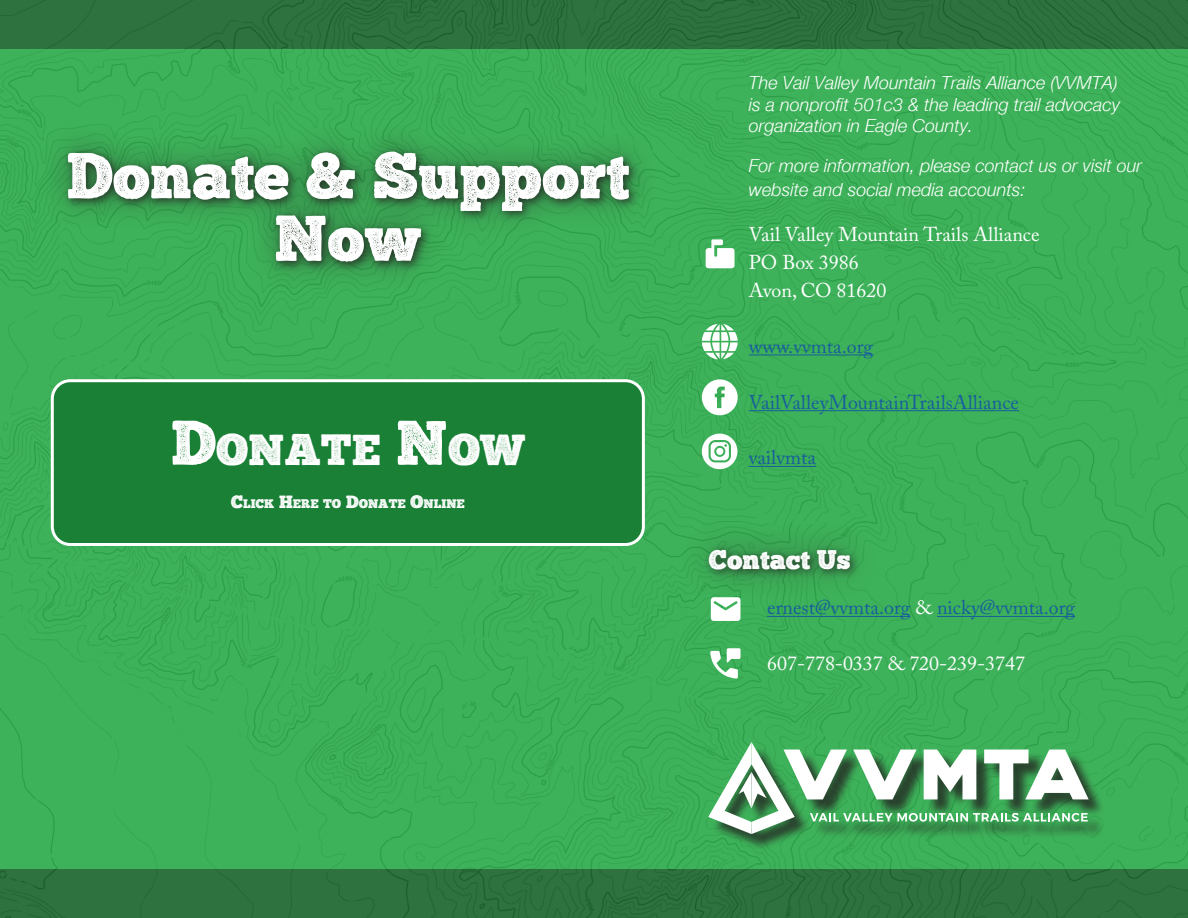
<style>
.page{position:relative;width:1188px;height:918px;background:#fff}
.page>*{position:absolute;margin:0;border:0;box-sizing:border-box;transform-origin:0 0}
.t1{font:64.95px/62.4px "Chunk Five Print";color:#fff;text-align:center}
.t2{font:44.1px "Chunk Five Print";color:#fff}
.t3{font:27px "Chunk Five Print";color:#fff}
.t4{font:19.95px "Adobe Caslon Pro";color:#175d9e}
.t5{font:19.95px "Adobe Caslon Pro";color:#fff}
.t6{font:italic 18px/21.6px "Helvetica Neue";color:#fff}
.t7{font:12.6px "Chunk Five Print";color:#fff}
.s1{font-size:63px}
.s2{font-size:18px}
.s3{color:#fff}
</style>
<div class="page">
<img style="left:0;top:0;width:1188px;height:918px">
<div style="left:38px;top:121px;width:621px;height:171px;background:#231f20;opacity:.5"></div>
<div style="left:711px;top:745px;width:394px;height:106px;background:#231f20;opacity:.75"></div>
<svg style="left:708px;top:742px;width:381px;height:92px"></svg>
<hr style="left:749px;top:354px;width:124px;height:1px;background:#175d9e">
<hr style="left:749px;top:410px;width:270px;height:1px;background:#175d9e">
<hr style="left:749px;top:466px;width:67px;height:1px;background:#175d9e">
<svg style="left:702px;top:379px;width:36px;height:36px"></svg>
<svg style="left:702px;top:324px;width:36px;height:35px"></svg>
<svg style="left:702px;top:434px;width:35px;height:35px"></svg>
<svg style="left:710px;top:648px;width:31px;height:31px"></svg>
<svg style="left:706px;top:239px;width:29px;height:29px"></svg>
<svg style="left:711px;top:601px;width:29px;height:20px"></svg>
<div style="left:52px;top:381px;width:591px;height:163px;background:#198036;border-radius:18px"></div>
<div style="left:51px;top:379px;width:594px;height:167px;border:3px solid #fff;border-radius:18px"></div>
<hr style="left:767px;top:616px;width:143px;height:1px;background:#175d9e">
<hr style="left:937px;top:616px;width:138px;height:1px;background:#175d9e">
<div style="left:679px;top:519px;width:201px;height:82px;background:#231f20;opacity:.5"></div>
<p class="t1" style="left:66px;top:148px;width:565px">Donate &amp; Support<br>Now</p>
<p class="t2" style="left:171px;top:429px;width:79px"><span class="s1">D</span>ONATE</p>
<p class="t2" style="left:396px;top:429px;width:130px"><span class="s1">N</span>OW</p>
<p class="t7" style="left:231px;top:498px;width:72px"><span class="s2">C</span>LICK <span class="s2">H</span>ERE</p>
<p class="t7" style="left:323px;top:498px;width:46px">TO <span class="s2">D</span>ONATE</p>
<p class="t7" style="left:410px;top:498px;width:23px"><span class="s2">O</span>NLINE</p>
<p class="t6" style="left:749px;top:72px;width:373px">The Vail Valley Mountain Trails Alliance (VVMTA) is a nonprofit 501c3 &amp; the leading trail advocacy organization in Eagle County.</p>
<p class="t6" style="left:749px;top:153px;width:395px;line-height:23.9px">For more information, please contact us or visit our website and social media accounts:</p>
<p class="t5" style="left:749px;top:223px;width:292px">Vail Valley Mountain Trails Alliance</p>
<p class="t5" style="left:749px;top:251px;width:111px">PO Box 3986</p>
<p class="t5" style="left:749px;top:279px;width:139px">Avon, CO 81620</p>
<p class="t4" style="left:749px;top:334px;width:126px">www.vvmta.org</p>
<p class="t4" style="left:749px;top:390px;width:272px">VailValleyMountainTrailsAlliance</p>
<p class="t4" style="left:749px;top:446px;width:69px">vailvmta</p>
<p class="t3" style="left:709px;top:548px;width:143px">Contact Us</p>
<p class="t4" style="left:767px;top:596px;width:310px">ernest@vvmta.org <span class="s3">&amp;</span> nicky@vvmta.org</p>
<p class="t5" style="left:767px;top:651px;width:259px">607-778-0337 &amp; 720-239-3747</p>
</div>
